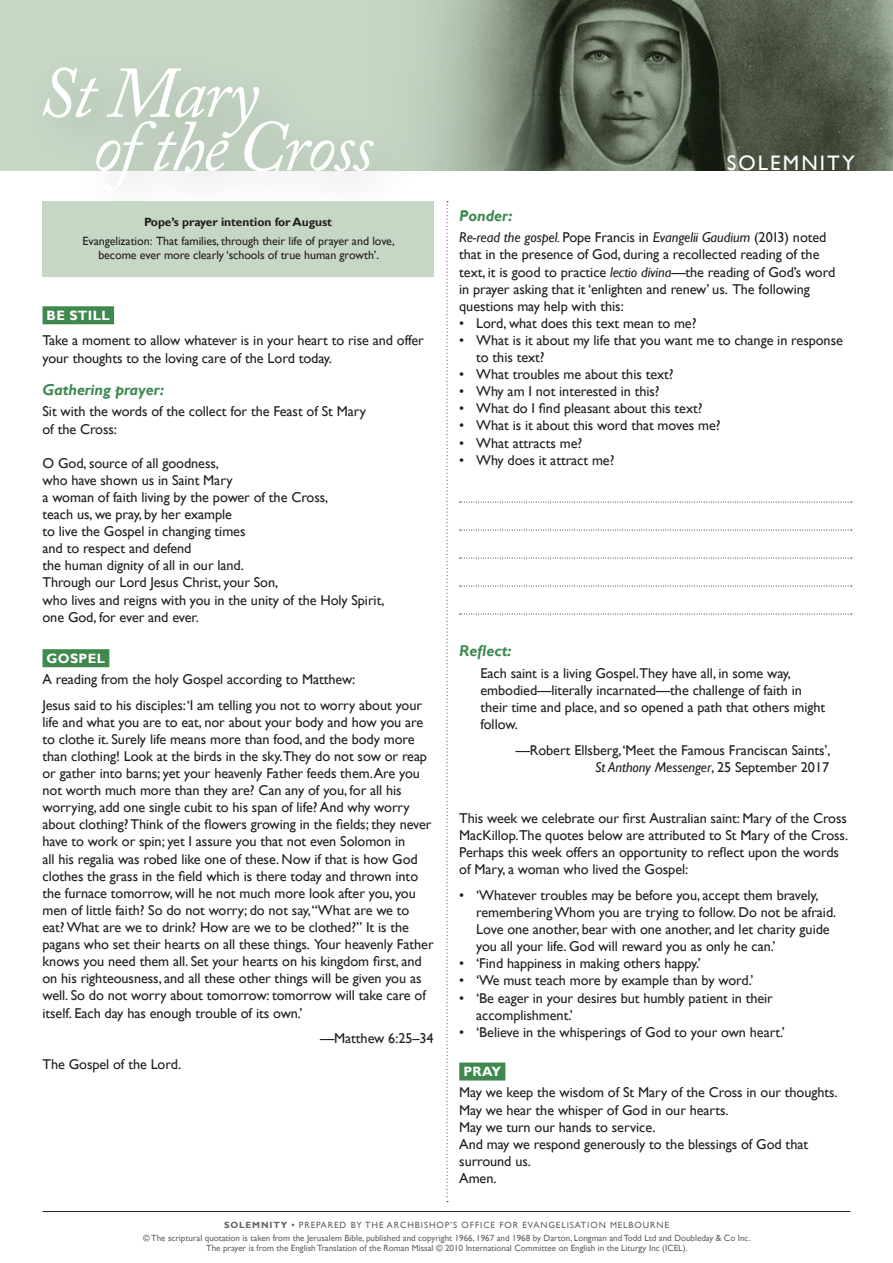
<style>
.page{position:relative;width:893px;height:1263px;background:#fff}
.page>*{position:absolute;margin:0;border:0;box-sizing:border-box;transform-origin:0 0}
.heading_-_weeks{font:italic 72px/53.6px "Adobe Caslon Pro";letter-spacing:-.03em;color:#fff}
.heading_-_weeks-2{font:21px "Gill Sans";letter-spacing:.1em;color:#fff}
.body_text{font:italic 700 15.75px "Gill Sans";letter-spacing:-.005em;color:#3f894f}
.body_text_-_ponder_a{font:italic 700 15.75px "Gill Sans";letter-spacing:-.005em;color:#3f894f}
.body_text-2{font:14.25px/17.1px "Gill Sans";letter-spacing:-.005em;color:#231f20}
.heading_-_weeks-3{font:14.25px "Gill Sans";letter-spacing:-.005em;color:#231f20}
.heading_-_weeks-4{font:700 13.5px "Gill Sans";letter-spacing:.025em;color:#fff}
.body_text-3{font:12px/14.4px "Gill Sans";letter-spacing:-.005em;color:#231f20;text-align:center}
.body_text-4{font:700 12px "Gill Sans";letter-spacing:-.005em;color:#231f20}
.t1{font:9px/12.8px "Gill Sans";color:#636366;text-align:center}
.s1{font-style:italic}
.s2{font-weight:700}
</style>
<div class="page">
<hr style="left:43px;top:1211px;width:807px;height:1px;background:#231f20">
<div style="left:459px;top:1062px;width:46px;height:18px;background:#3f894f"></div>
<svg style="left:460px;top:502px;width:392px;height:1px"></svg>
<svg style="left:460px;top:530px;width:392px;height:1px"></svg>
<svg style="left:460px;top:558px;width:392px;height:1px"></svg>
<svg style="left:460px;top:586px;width:392px;height:1px"></svg>
<svg style="left:460px;top:614px;width:392px;height:1px"></svg>
<div style="left:43px;top:306px;width:71px;height:18px;background:#3f894f"></div>
<div style="left:43px;top:649px;width:66px;height:18px;background:#3f894f"></div>
<svg style="left:446px;top:201px;width:2px;height:1001px"></svg>
<div style="left:0;top:0;width:893px;height:170px;background:#c7d7c6"></div>
<img style="left:425px;top:0;width:468px;height:170px">
<div style="left:19px;top:43px;width:402px;height:198px;background:#231f20;opacity:.25"></div>
<div style="left:43px;top:201px;width:391px;height:75px;background:#c7d7c6"></div>
<p class="heading_-_weeks" style="left:93px;top:65px;width:282px;text-indent:-54px">St Mary<br>of the Cross</p>
<p class="body_text-4" style="left:144px;top:215px;width:190px">Pope’s prayer intention for August</p>
<p class="body_text-3" style="left:83px;top:234px;width:314px">Evangelization: That families, through their life of prayer and love, become ever more clearly ‘schools of true human growth’.</p>
<p class="heading_-_weeks-4" style="left:47px;top:307px;width:65px">BE STILL</p>
<p class="body_text-2" style="left:43px;top:332px;width:383px">Take a moment to allow whatever is in your heart to rise and offer your thoughts to the loving care of the Lord today.</p>
<p class="body_text" style="left:43px;top:381px;width:123px">Gathering prayer:</p>
<p class="body_text-2" style="left:43px;top:403px;width:325px">Sit with the words of the collect for the Feast of St Mary of the Cross:</p>
<p class="body_text-2" style="left:43px;top:455px;width:178px">O God, source of all goodness,</p>
<p class="body_text-2" style="left:43px;top:472px;width:192px">who have shown us in Saint Mary</p>
<p class="body_text-2" style="left:43px;top:489px;width:287px">a woman of faith living by the power of the Cross,</p>
<p class="body_text-2" style="left:43px;top:506px;width:191px">teach us, we pray, by her example</p>
<p class="body_text-2" style="left:43px;top:523px;width:204px">to live the Gospel in changing times</p>
<p class="body_text-2" style="left:43px;top:540px;width:151px">and to respect and defend</p>
<p class="body_text-2" style="left:43px;top:557px;width:203px">the human dignity of all in our land.</p>
<p class="body_text-2" style="left:43px;top:574px;width:237px">Through our Lord Jesus Christ, your Son,</p>
<p class="body_text-2" style="left:43px;top:591px;width:343px">who lives and reigns with you in the unity of the Holy Spirit,</p>
<p class="body_text-2" style="left:43px;top:608px;width:158px">one God, for ever and ever.</p>
<p class="heading_-_weeks-4" style="left:47px;top:650px;width:60px">GOSPEL</p>
<p class="heading_-_weeks-3" style="left:43px;top:671px;width:314px">A reading from the holy Gospel according to Matthew:</p>
<p class="body_text-2" style="left:43px;top:696px;width:393px">Jesus said to his disciples: ‘I am telling you not to worry about your life and what you are to eat, nor about your body and how you are to clothe it. Surely life means more than food, and the body more than clothing! Look at the birds in the sky.They do not sow or reap or gather into barns; yet your heavenly Father feeds them. Are you not worth much more than they are? Can any of you, for all his worrying, add one single cubit to his span of life? And why worry about clothing? Think of the flowers growing in the fields; they never have to work or spin; yet I assure you that not even Solomon in<br>all his regalia was robed like one of these. Now if that is how God clothes the grass in the field which is there today and thrown into the furnace tomorrow, will he not much more look after you, you men of little faith? So do not worry; do not say, “What are we to eat? What are we to drink? How are we to be clothed?” It is the pagans who set their hearts on all these things. Your heavenly Father knows you need them all. Set your hearts on his kingdom first, and on his righteousness, and all these other things will be given you as well. So do not worry about tomorrow: tomorrow will take care of itself. Each day has enough trouble of its own.’</p>
<p class="body_text-2" style="left:320px;top:1030px;width:115px">—Matthew 6:25–34</p>
<p class="body_text-2" style="left:43px;top:1056px;width:140px">The Gospel of the Lord.</p>
<p class="heading_-_weeks-2" style="left:727px;top:151px;width:129px">SOLEMNITY</p>
<p class="body_text_-_ponder_a" style="left:459px;top:206px;width:55px">Ponder:</p>
<p class="body_text-2" style="left:459px;top:229px;width:378px"><span class="s1">Re-read the gospel.</span> Pope Francis in <span class="s1">Evangelii Gaudium</span> (2013) noted that in the presence of God, during a recollected reading of the text, it is good to practice <span class="s1">lectio divina</span>—the reading of God’s word in prayer asking that it ‘enlighten and renew’ us. The following questions may help with this:</p>
<p class="body_text-2" style="left:459px;top:315px;width:239px">• Lord, what does this text mean to me?</p>
<p class="body_text-2" style="left:476px;top:332px;width:368px;text-indent:-17px">• What is it about my life that you want me to change in response to this text?</p>
<p class="body_text-2" style="left:459px;top:366px;width:216px">• What troubles me about this text?</p>
<p class="body_text-2" style="left:459px;top:383px;width:202px">• Why am I not interested in this?</p>
<p class="body_text-2" style="left:459px;top:400px;width:245px">• What do I find pleasant about this text?</p>
<p class="body_text-2" style="left:459px;top:417px;width:263px">• What is it about this word that moves me?</p>
<p class="body_text-2" style="left:459px;top:434px;width:124px">• What attracts me?</p>
<p class="body_text-2" style="left:459px;top:452px;width:157px">• Why does it attract me?</p>
<p class="body_text_-_ponder_a" style="left:459px;top:642px;width:54px">Reflect:</p>
<p class="body_text-2" style="left:480px;top:665px;width:346px">Each saint is a living Gospel.They have all, in some way, embodied—literally incarnated—the challenge of faith in their time and place, and so opened a path that others might follow.</p>
<p class="body_text-2" style="left:516px;top:742px;width:316px;text-align:right">—Robert Ellsberg, ‘Meet the Famous Franciscan Saints’,<br><span class="s1">St Anthony Messenger</span>, 25 September 2017</p>
<p class="body_text-2" style="left:459px;top:810px;width:390px">This week we celebrate our first Australian saint: Mary of the Cross MacKillop.The quotes below are attributed to St Mary of the Cross.<br>Perhaps this week offers an opportunity to reflect upon the words of Mary, a woman who lived the Gospel:</p>
<p class="body_text-2" style="left:476px;top:887px;width:362px;text-indent:-17px">• ‘Whatever troubles may be before you, accept them bravely, remembering Whom you are trying to follow. Do not be afraid.<br>Love one another, bear with one another, and let charity guide you all your life. God will reward you as only he can.’</p>
<p class="body_text-2" style="left:459px;top:955px;width:243px">• ‘Find happiness in making others happy.’</p>
<p class="body_text-2" style="left:459px;top:972px;width:296px">• ‘We must teach more by example than by word.’</p>
<p class="body_text-2" style="left:476px;top:989px;width:298px;text-indent:-17px">• ‘Be eager in your desires but humbly patient in their accomplishment.’</p>
<p class="body_text-2" style="left:459px;top:1024px;width:327px">• ‘Believe in the whisperings of God to your own heart.’</p>
<p class="heading_-_weeks-4" style="left:463px;top:1063px;width:39px">PRAY</p>
<p class="body_text-2" style="left:459px;top:1084px;width:380px">May we keep the wisdom of St Mary of the Cross in our thoughts.</p>
<p class="body_text-2" style="left:459px;top:1101px;width:271px">May we hear the whisper of God in our hearts.</p>
<p class="body_text-2" style="left:459px;top:1118px;width:198px">May we turn our hands to service.</p>
<p class="body_text-2" style="left:459px;top:1135px;width:350px">And may we respond generously to the blessings of God that surround us.</p>
<p class="body_text-2" style="left:459px;top:1170px;width:39px">Amen.</p>
<p class="t1" style="left:143px;top:1218px;width:609px"><span class="s2">SOLEMNITY •</span> PREPARED BY THE ARCHBISHOP’S OFFICE FOR EVANGELISATION MELBOURNE<br>© The scriptural quotation is taken from the Jerusalem Bible, published and copyright 1966, 1967 and 1968 by Darton, Longman and Todd Ltd and Doubleday &amp; Co Inc.</p>
<p class="t1" style="left:206px;top:1242px;width:483px">The prayer is from the English Translation of the Roman Missal © 2010 International Committee on English in the Liturgy Inc (ICEL).</p>
</div>
